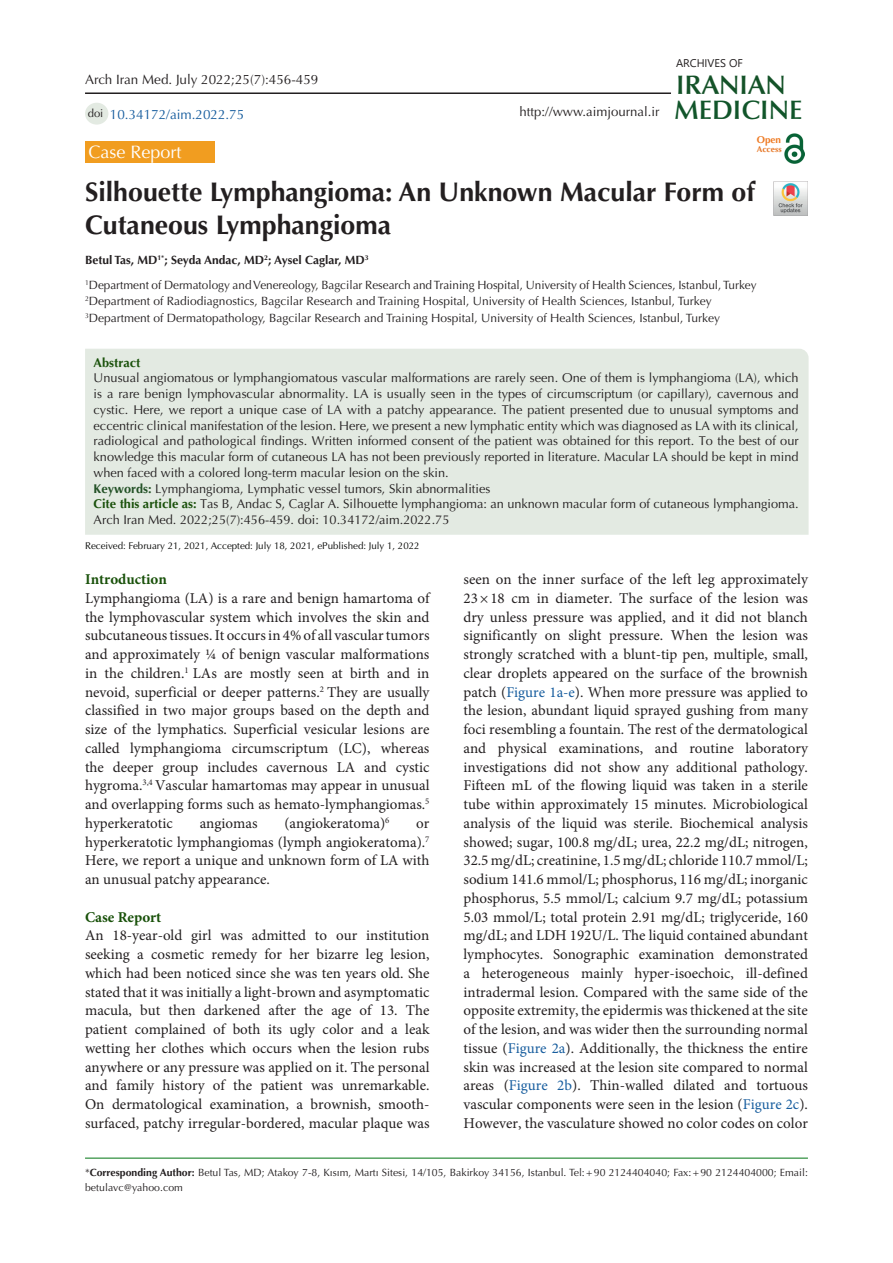
<style>
.page{position:relative;width:893px;height:1263px;background:#fff}
.page>*{position:absolute;margin:0;border:0;box-sizing:border-box;transform-origin:0 0}
.t1{font:700 27px/33px "Optima LT Std";color:#231f20}
.t2{font:600 26.85px "Optima LT Std";color:#11552a}
.t3{font:600 26.85px "Optima LT Std";color:#145228}
.t4{font:18px "Optima LT Std";color:#fff}
.t5{font:15px/18.8px "Minion Pro";color:#231f20;text-align:justify}
.t6{font:700 15px "Minion Pro";color:#19510a}
.t7{font:13.5px "Optima LT Std";color:#231f20}
.t8{font:13.5px "Optima LT Std";color:#175d9e}
.t9{font:13.2px "Optima LT Std";color:#231f20}
.t10{font:12.75px/15.8px "Optima LT Std";color:#231f20;text-align:justify}
.t11{font:700 12.75px "Optima LT Std";color:#19510a}
.t12{font:12px "Optima LT Std";color:#231f20}
.t13{font:700 12px "Optima LT Std";color:#231f20}
.t14{font:11.25px "Optima LT Std";color:#231f20}
.t15{font:11.1px "Segoe UI";color:#231f20}
.t16{font:10.5px/15px "Optima LT Std";color:#231f20}
.t17{font:700 9.9px "Optima LT Std";color:#ee7a23}
.t18{font:9.75px "Optima LT Std";color:#040503}
.t19{font:700 8.4px "Optima LT Std";color:#e67625}
.s1{font-weight:700;color:#235126}
.s2{font-weight:700;color:#19500a}
.s3{color:#175d9e}
.s4{font-weight:700}
</style>
<div class="page">
<hr style="left:85px;top:1158px;width:723px;height:1px;background:#007513">
<div style="left:85px;top:141px;width:130px;height:22px;background:#f19d20"></div>
<div style="left:85px;top:349px;width:724px;height:186px;background:#e3eae2"></div>
<div style="left:85px;top:103px;width:23px;height:22px;background:#e3eae2;border-radius:50%"></div>
<hr style="left:85px;top:92px;width:586px;height:2px;background:#231f20">
<img style="left:785px;top:133px;width:19px;height:31px">
<img style="left:774px;top:182px;width:34px;height:34px">
<p class="t7" style="left:85px;top:72px;width:235px">Arch Iran Med. July 2022;25(7):456-459</p>
<p class="t14" style="left:88px;top:106px;width:17px">doi</p>
<p class="t8" style="left:110px;top:106px;width:136px">10.34172/aim.2022.75</p>
<p class="t9" style="left:520px;top:104px;width:141px">http://www.aimjournal.ir</p>
<p class="t15" style="left:676px;top:52px;width:68px">ARCHIVES OF</p>
<p class="t3" style="left:676px;top:69px;width:111px">IRANIAN</p>
<p class="t2" style="left:674px;top:94px;width:130px">MEDICINE</p>
<p class="t17" style="left:757px;top:134px;width:26px">Open</p>
<p class="t19" style="left:757px;top:144px;width:26px">Access</p>
<p class="t4" style="left:89px;top:141px;width:95px">Case Report</p>
<p class="t1" style="left:85px;top:176px;width:671px">Silhouette Lymphangioma: An Unknown Macular Form of<br>Cutaneous Lymphangioma</p>
<p class="t13" style="left:85px;top:253px;width:285px">Betul Tas, MD<sup>1*</sup>; Seyda Andac, MD<sup>2</sup>; Aysel Caglar, MD<sup>3</sup></p>
<p class="t12" style="left:85px;top:278px;width:673px"><sup>1</sup>Department of Dermatology and Venereology, Bagcilar Research and Training Hospital, University of Health Sciences, Istanbul, Turkey</p>
<p class="t12" style="left:85px;top:294px;width:628px"><sup>2</sup>Department of Radiodiagnostics, Bagcilar Research and Training Hospital, University of Health Sciences, Istanbul, Turkey</p>
<p class="t12" style="left:85px;top:311px;width:636px"><sup>3</sup>Department of Dermatopathology, Bagcilar Research and Training Hospital, University of Health Sciences, Istanbul, Turkey</p>
<p class="t11" style="left:94px;top:355px;width:48px">Abstract</p>
<p class="t10" style="left:94px;top:370px;width:707px">Unusual angiomatous or lymphangiomatous vascular malformations are rarely seen. One of them is lymphangioma (LA), which is a rare benign lymphovascular abnormality. LA is usually seen in the types of circumscriptum (or capillary), cavernous and cystic. Here, we report a unique case of LA with a patchy appearance. The patient presented due to unusual symptoms and eccentric clinical manifestation of the lesion. Here, we present a new lymphatic entity which was diagnosed as LA with its clinical, radiological and pathological findings. Written informed consent of the patient was obtained for this report. To the best of our knowledge this macular form of cutaneous LA has not been previously reported in literature. Macular LA should be kept in mind when faced with a colored long-term macular lesion on the skin.</p>
<p class="t10" style="left:94px;top:481px;width:398px"><span class="s1">Keywords:</span> Lymphangioma, Lymphatic vessel tumors, Skin abnormalities</p>
<p class="t10" style="left:94px;top:496px;width:707px"><span class="s2">Cite this article as:</span> Tas B, Andac S, Caglar A. Silhouette lymphangioma: an unknown macular form of cutaneous lymphangioma.<br>Arch Iran Med. 2022;25(7):456-459. doi: 10.34172/aim.2022.75</p>
<p class="t18" style="left:85px;top:540px;width:336px">Received: February 21, 2021, Accepted: July 18, 2021, ePublished: July 1, 2022</p>
<p class="t6" style="left:85px;top:569px;width:83px">Introduction</p>
<p class="t5" style="left:85px;top:589px;width:346px">Lymphangioma (LA) is a rare and benign hamartoma of the lymphovascular system which involves the skin and subcutaneous tissues. It occurs in 4% of all vascular tumors and approximately ¼ of benign vascular malformations in the children.<sup>1</sup> LAs are mostly seen at birth and in nevoid, superficial or deeper patterns.<sup>2</sup> They are usually classified in two major groups based on the depth and size of the lymphatics. Superficial vesicular lesions are called lymphangioma circumscriptum (LC), whereas the deeper group includes cavernous LA and cystic hygroma.<sup>3,4</sup> Vascular hamartomas may appear in unusual and overlapping forms such as hemato-lymphangiomas.<sup>5 </sup>hyperkeratotic</p>
<p class="t5" style="left:200px;top:814px;width:59px">angiomas</p>
<p class="t5" style="left:284px;top:814px;width:107px">(angiokeratoma)<sup>6</sup></p>
<p class="t5" style="left:85px;top:814px;width:346px;text-indent:331px">or hyperkeratotic lymphangiomas (lymph angiokeratoma).<sup>7<br></sup>Here, we report a unique and unknown form of LA with an unusual patchy appearance.</p>
<p class="t6" style="left:85px;top:906px;width:78px">Case Report</p>
<p class="t5" style="left:85px;top:926px;width:346px">An 18-year-old girl was admitted to our institution seeking a cosmetic remedy for her bizarre leg lesion, which had been noticed since she was ten years old. She stated that it was initially a light-brown and asymptomatic macula, but then darkened after the age of 13. The patient complained of both its ugly color and a leak wetting her clothes which occurs when the lesion rubs anywhere or any pressure was applied on it. The personal and family history of the patient was unremarkable.<br>On dermatological examination, a brownish, smooth&shy;surfaced, patchy irregular-bordered, macular plaque was</p>
<p class="t5" style="left:463px;top:570px;width:346px">seen on the inner surface of the left leg approximately 23×18 cm in diameter. The surface of the lesion was dry unless pressure was applied, and it did not blanch significantly on slight pressure. When the lesion was strongly scratched with a blunt-tip pen, multiple, small, clear droplets appeared on the surface of the brownish patch (<span class="s3">Figure 1a-e</span>). When more pressure was applied to the lesion, abundant liquid sprayed gushing from many foci resembling a fountain. The rest of the dermatological and physical examinations, and routine laboratory investigations did not show any additional pathology.<br>Fifteen mL of the flowing liquid was taken in a sterile tube within approximately 15 minutes. Microbiological analysis of the liquid was sterile. Biochemical analysis showed; sugar, 100.8 mg/dL; urea, 22.2 mg/dL; nitrogen, 32.5 mg/dL; creatinine, 1.5 mg/dL; chloride 110.7 mmol/L; sodium 141.6 mmol/L; phosphorus, 116 mg/dL; inorganic phosphorus, 5.5 mmol/L; calcium 9.7 mg/dL; potassium 5.03 mmol/L; total protein 2.91 mg/dL; triglyceride, 160 mg/dL; and LDH 192U/L. The liquid contained abundant lymphocytes. Sonographic examination demonstrated a heterogeneous mainly hyper-isoechoic, ill-defined intradermal lesion. Compared with the same side of the opposite extremity, the epidermis was thickened at the site of the lesion, and was wider then the surrounding normal tissue (<span class="s3">Figure 2a</span>). Additionally, the thickness the entire skin was increased at the lesion site compared to normal areas (<span class="s3">Figure 2b</span>). Thin-walled dilated and tortuous vascular components were seen in the lesion (<span class="s3">Figure 2c</span>).<br>However, the vasculature showed no color codes on color</p>
<p class="t16" style="left:85px;top:1165px;width:724px">*<span class="s4">Corresponding Author:</span> Betul Tas, MD; Atakoy 7-8, Kısım, Martı Sitesi, 14/105, Bakirkoy 34156, Istanbul. Tel:+90 2124404040; Fax:+90 2124404000; Email: betulavc@yahoo.com</p>
</div>
